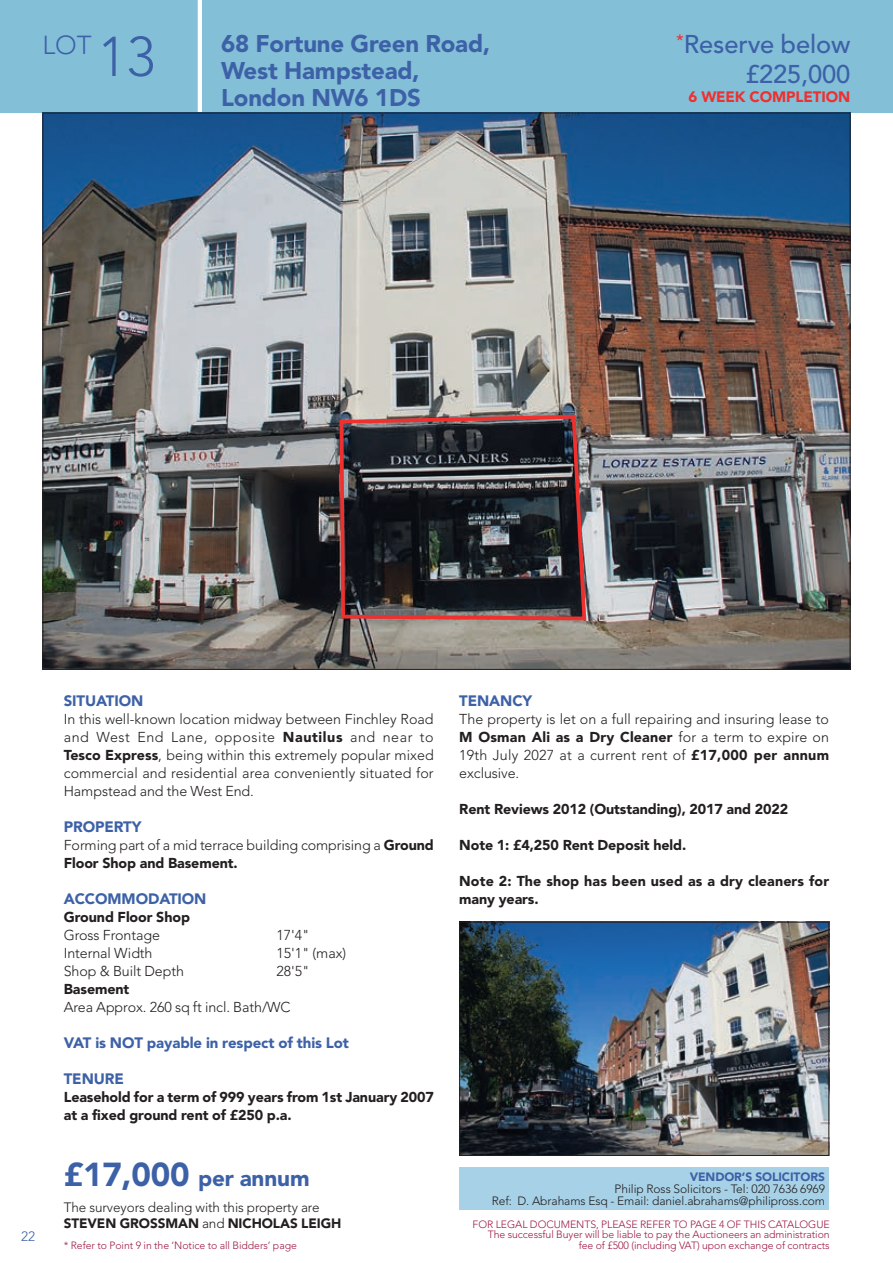
<style>
.page{position:relative;width:893px;height:1263px;background:#fff}
.page>*{position:absolute;margin:0;border:0;box-sizing:border-box;transform-origin:0 0}
.t1{font:300 25.8px "Avenir LT Std";color:#3d61a7}
.t2{font:500 25.5px/29.2px "Avenir LT Std";letter-spacing:-.005em;color:#3d61a7;text-align:right}
.t3{font:900 24px/27px "Avenir LT Std";letter-spacing:-.005em;color:#3d61a7}
.t4{font:900 22.5px "Avenir LT Std";letter-spacing:-.005em;color:#3d61a7}
.t5{font:900 15px "Avenir LT Std";letter-spacing:-.005em;color:#3d61a7}
.t6{font:900 15px "Avenir LT Std";letter-spacing:-.005em;color:#ee302f}
.t7{font:300 14.25px/18px "Avenir LT Std";letter-spacing:-.005em;color:#231f20;text-align:justify}
.t8{font:900 14.25px/18px "Avenir LT Std";letter-spacing:-.005em;color:#231f20}
.t9{font:300 13.5px/16.5px "Avenir LT Std";letter-spacing:-.005em;color:#231f20}
.t10{font:300 13.5px "Avenir LT Std";color:#3d61a7}
.t11{font:300 12px/12px "Avenir LT Std";letter-spacing:-.005em;color:#231f20;text-align:right}
.t12{font:900 12px "Avenir LT Std";letter-spacing:-.005em;color:#3d61a7}
.t13{font:300 10.5px/10.5px "Avenir LT Std";letter-spacing:-.005em;color:#9d1b42;text-align:right}
.s1{font-size:55.5px}
.s2{font-weight:900}
.s3{font-size:33px}
</style>
<div class="page">
<div style="left:0;top:0;width:893px;height:113px;background:#84bfd8"></div>
<hr style="left:198px;top:0;width:4px;height:113px;background:#fff">
<img style="left:45px;top:115px;width:803px;height:553px">
<div style="left:459px;top:1167px;width:370px;height:43px;background:#a7d1e6"></div>
<img style="left:338px;top:413px;width:250px;height:209px">
<img style="left:461px;top:924px;width:366px;height:230px">
<div style="left:459px;top:922px;width:370px;height:234px;border:1px solid #231f20"></div>
<h1 class="t1" style="left:43px;top:30px;width:114px">LOT <span class="s1">13</span></h1>
<h3 class="t3" style="left:221px;top:30px;width:270px">68 Fortune Green Road,<br>West Hampstead,<br>London NW6 1DS</h3>
<h2 class="t2" style="left:676px;top:30px;width:176px"><sup>*</sup>Reserve below £225,000</h2>
<p class="t6" style="left:689px;top:88px;width:163px">6 WEEK COMPLETION</p>
<p class="t10" style="left:21px;top:1229px;width:15px">22</p>
<p class="t5" style="left:64px;top:691px;width:81px">SITUATION</p>
<p class="t7" style="left:64px;top:710px;width:371px">In this well-known location midway between Finchley Road and West End Lane, opposite <span class="s2">Nautilus</span> and near to <span class="s2">Tesco Express</span>, being within this extremely popular mixed commercial and residential area conveniently situated for Hampstead and the West End.</p>
<p class="t5" style="left:64px;top:817px;width:79px">PROPERTY</p>
<p class="t7" style="left:64px;top:836px;width:372px">Forming part of a mid terrace building comprising a <span class="s2">Ground<br>Floor Shop and Basement.</span></p>
<p class="t5" style="left:64px;top:889px;width:144px">ACCOMMODATION</p>
<p class="t8" style="left:64px;top:908px;width:128px">Ground Floor Shop</p>
<p class="t7" style="left:64px;top:926px;width:98px">Gross Frontage</p>
<p class="t7" style="left:276px;top:926px;width:35px">17'4"</p>
<p class="t7" style="left:64px;top:944px;width:90px">Internal Width</p>
<p class="t7" style="left:276px;top:944px;width:71px">15'1" (max)</p>
<p class="t7" style="left:64px;top:962px;width:122px">Shop &amp; Built Depth</p>
<p class="t7" style="left:276px;top:962px;width:35px">28'5"</p>
<p class="t8" style="left:64px;top:980px;width:67px">Basement</p>
<p class="t7" style="left:64px;top:998px;width:228px">Area Approx. 260 sq ft incl. Bath/WC</p>
<p class="t5" style="left:64px;top:1033px;width:287px">VAT is NOT payable in respect of this Lot</p>
<p class="t5" style="left:64px;top:1069px;width:62px">TENURE</p>
<p class="t8" style="left:64px;top:1088px;width:372px">Leasehold for a term of 999 years from 1st January 2007 at a fixed ground rent of £250 p.a.</p>
<p class="t5" style="left:459px;top:691px;width:75px">TENANCY</p>
<p class="t7" style="left:459px;top:710px;width:371px">The property is let on a full repairing and insuring lease to <span class="s2">M Osman Ali as a Dry Cleaner</span> for a term to expire on 19th July 2027 at a current rent of <span class="s2">£17,000 per annum </span>exclusive.</p>
<p class="t8" style="left:459px;top:800px;width:331px">Rent Reviews 2012 (Outstanding), 2017 and 2022</p>
<p class="t8" style="left:459px;top:836px;width:229px">Note 1: £4,250 Rent Deposit held.</p>
<p class="t8" style="left:459px;top:872px;width:371px">Note 2: The shop has been used as a dry cleaners for many years.</p>
<h3 class="t4" style="left:64px;top:1164px;width:247px"><span class="s3">£17,000</span> per annum</h3>
<p class="t12" style="left:690px;top:1169px;width:137px">VENDOR’S SOLICITORS</p>
<p class="t11" style="left:492px;top:1182px;width:335px">Philip Ross Solicitors - Tel: 020 7636 6969<br>Ref: D. Abrahams Esq - Email: daniel.abrahams@philipross.com</p>
<p class="t9" style="left:64px;top:1199px;width:279px">The surveyors dealing with this property are<br><span class="s2">STEVEN GROSSMAN</span> and <span class="s2">NICHOLAS LEIGH</span></p>
<p class="t13" style="left:473px;top:1219px;width:359px">FOR LEGAL DOCUMENTS, PLEASE REFER TO PAGE 4 OF THIS CATALOGUE<br>The successful Buyer will be liable to pay the Auctioneers an administration</p>
<p class="t13" style="left:64px;top:1240px;width:235px">* Refer to Point 9 in the ‘Notice to all Bidders’ page</p>
<p class="t13" style="left:579px;top:1240px;width:252px">fee of £500 (including VAT) upon exchange of contracts</p>
</div>
